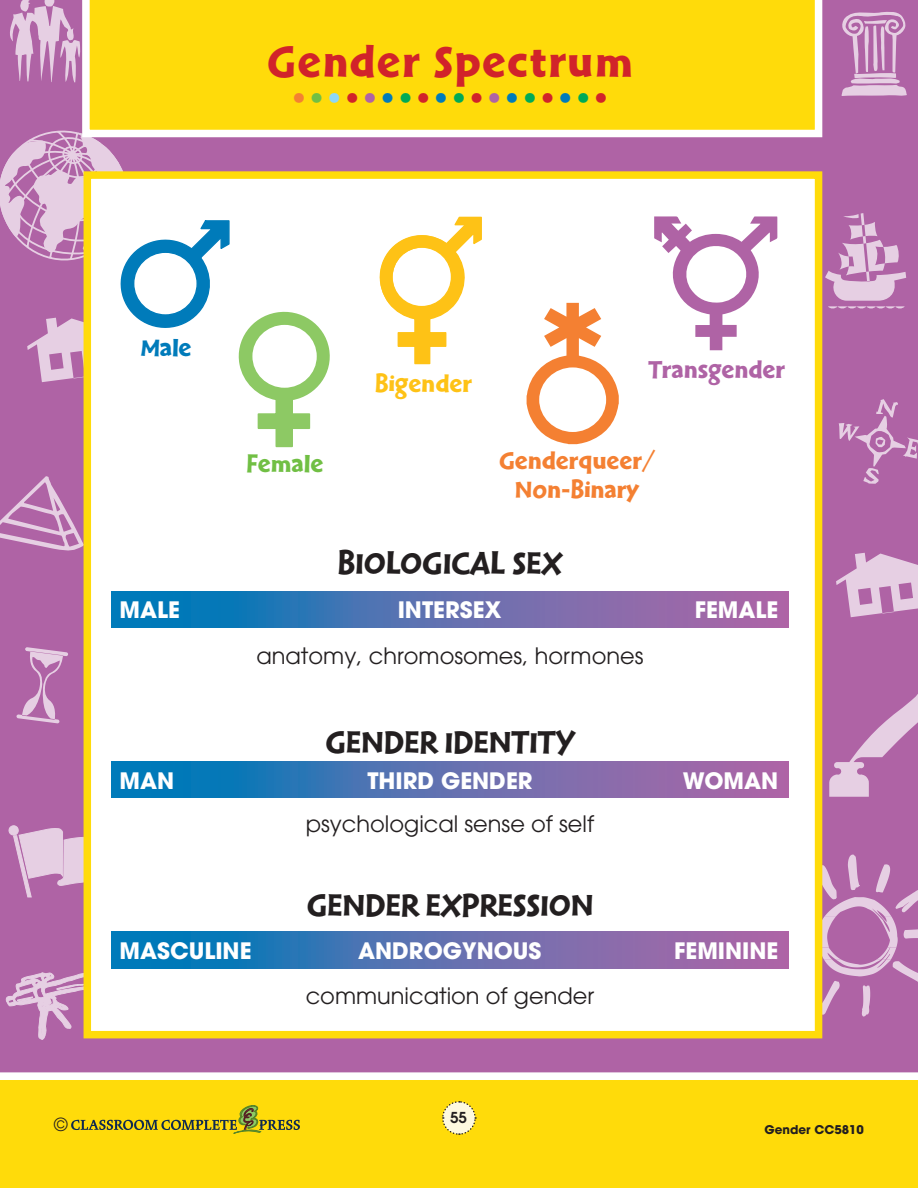
<style>
.page{position:relative;width:918px;height:1188px;background:#fff}
.page>*{position:absolute;margin:0;border:0;box-sizing:border-box;transform-origin:0 0}
.TG_Main_Header{font:46.5px "Cal Sans Heavy KA";letter-spacing:.035em;color:#d1232a}
.t1{font:700 42px "Futura";color:#d1232a}
.TG_Regular_Paragraph{font:33px "Cal Sans Heavy KA";color:#231f20}
.TG_Regular_Paragraph-2{font:25.5px/28.5px "Cal Sans Heavy KA";color:#f48032;text-align:center}
.TG_Regular_Paragraph-3{font:25.5px "Cal Sans Heavy KA";color:#af63a5}
.TG_Regular_Paragraph-4{font:25.5px "Cal Sans Heavy KA";color:#fec216}
.TG_Regular_Paragraph-5{font:25.5px "Cal Sans Heavy KA";color:#71bf44}
.TG_Regular_Paragraph-6{font:25.5px "Cal Sans Heavy KA";color:#007bba}
.TG_Regular_Paragraph-7{font:22.5px "Avant Garde";color:#231f20}
.TG_Regular_Paragraph-8{font:700 22.5px "Avant Garde";color:#fff}
.t2{font:18px "Avant Garde";color:#231f20}
.t3{font:600 15px "Avant Garde";color:#231f20}
.t4{font:700 12px "Avant Garde";color:#231f20}
.s1{color:#f48032}
.s2{color:#71bf44}
.s3{color:#8dd7f7}
.s4{color:#af63a5}
.s5{color:#007bba}
.s6{color:#00aa56}
</style>
<div class="page">
<div style="left:0;top:1080px;width:918px;height:108px;background:#ffdb0a"></div>
<svg style="left:442px;top:1101px;width:35px;height:34px"></svg>
<svg style="left:71px;top:1105px;width:229px;height:28px"></svg>
<div style="left:0;top:0;width:918px;height:1073px;background:#af63a5"></div>
<svg style="left:0;top:476px;width:84px;height:76px;background:#bc7db2"></svg>
<svg style="left:841px;top:10px;width:66px;height:86px;background:#c58ebe"></svg>
<svg style="left:8px;top:0;width:73px;height:83px;background:#c690bf"></svg>
<svg style="left:7px;top:825px;width:77px;height:73px;background:#ce9fc6"></svg>
<svg style="left:838px;top:399px;width:80px;height:85px;background:#b773ae"></svg>
<svg style="left:825px;top:213px;width:81px;height:96px;background:#c48dbd"></svg>
<svg style="left:16px;top:647px;width:52px;height:76px;background:#be80b5"></svg>
<svg style="left:6px;top:964px;width:114px;height:77px;background:#bf83b6"></svg>
<svg style="left:836px;top:553px;width:82px;height:64px;background:#cfa2c9"></svg>
<svg style="left:829px;top:676px;width:89px;height:121px;background:#bc7eb4"></svg>
<svg style="left:822px;top:855px;width:96px;height:162px;background:#bc7cb1"></svg>
<div style="left:82px;top:0;width:740px;height:137px;background:#ffdb0a"></div>
<div style="left:84px;top:171px;width:738px;height:867px;background:#fff;border:8px solid #ffdb0a"></div>
<svg style="left:379px;top:216px;width:103px;height:149px"></svg>
<svg style="left:112px;top:592px;width:676px;height:36px;background:#5970b0"></svg>
<svg style="left:112px;top:761px;width:676px;height:36px;background:#5970b0"></svg>
<svg style="left:112px;top:932px;width:676px;height:36px;background:#5970b0"></svg>
<svg style="left:0;top:129px;width:230px;height:253px"></svg>
<svg style="left:238px;top:311px;width:92px;height:137px"></svg>
<svg style="left:654px;top:216px;width:123px;height:134px"></svg>
<svg style="left:527px;top:303px;width:92px;height:141px"></svg>
<p class="TG_Main_Header" style="left:267px;top:34px;width:367px">Gender Spectrum</p>
<p class="t1" style="left:292px;top:58px;width:318px"><span class="s1">.</span><span class="s2">.</span><span class="s3">.</span>.<span class="s4">.</span><span class="s5">.</span><span class="s6">.</span>.<span class="s5">.</span><span class="s6">.</span>.<span class="s4">.</span><span class="s5">.</span><span class="s6">.</span>.<span class="s5">.</span><span class="s6">.</span>.</p>
<p class="TG_Regular_Paragraph-6" style="left:140px;top:333px;width:53px">Male</p>
<p class="TG_Regular_Paragraph-8" style="left:119px;top:596px;width:62px">MALE</p>
<p class="TG_Regular_Paragraph-8" style="left:119px;top:766px;width:56px">MAN</p>
<p class="TG_Regular_Paragraph-4" style="left:375px;top:369px;width:99px">Bigender</p>
<p class="TG_Regular_Paragraph-3" style="left:648px;top:355px;width:138px">Transgender</p>
<p class="TG_Regular_Paragraph-5" style="left:247px;top:449px;width:78px">Female</p>
<p class="TG_Regular_Paragraph-2" style="left:499px;top:447px;width:157px">Genderqueer/<br>Non-Binary</p>
<p class="TG_Regular_Paragraph" style="left:337px;top:544px;width:227px">BIOLOGICAL SEX</p>
<p class="TG_Regular_Paragraph-8" style="left:398px;top:596px;width:105px">INTERSEX</p>
<p class="TG_Regular_Paragraph-8" style="left:695px;top:596px;width:85px">FEMALE</p>
<p class="TG_Regular_Paragraph-7" style="left:256px;top:642px;width:389px">anatomy, chromosomes, hormones</p>
<p class="TG_Regular_Paragraph" style="left:325px;top:723px;width:251px">GENDER IDENTITY</p>
<p class="TG_Regular_Paragraph-8" style="left:367px;top:766px;width:167px">THIRD GENDER</p>
<p class="TG_Regular_Paragraph-7" style="left:306px;top:811px;width:290px">psychological sense of self</p>
<p class="TG_Regular_Paragraph" style="left:307px;top:886px;width:288px">GENDER EXPRESSION</p>
<p class="TG_Regular_Paragraph-8" style="left:683px;top:766px;width:97px">WOMAN</p>
<p class="TG_Regular_Paragraph-8" style="left:358px;top:936px;width:185px">ANDROGYNOUS</p>
<p class="TG_Regular_Paragraph-8" style="left:119px;top:936px;width:134px">MASCULINE</p>
<p class="TG_Regular_Paragraph-8" style="left:674px;top:936px;width:106px">FEMININE</p>
<p class="TG_Regular_Paragraph-7" style="left:306px;top:983px;width:290px">communication of gender</p>
<p class="t3" style="left:450px;top:1107px;width:18px">55</p>
<p class="t2" style="left:54px;top:1114px;width:15px">©</p>
<p class="t4" style="left:765px;top:1122px;width:101px">Gender CC5810</p>
</div>
